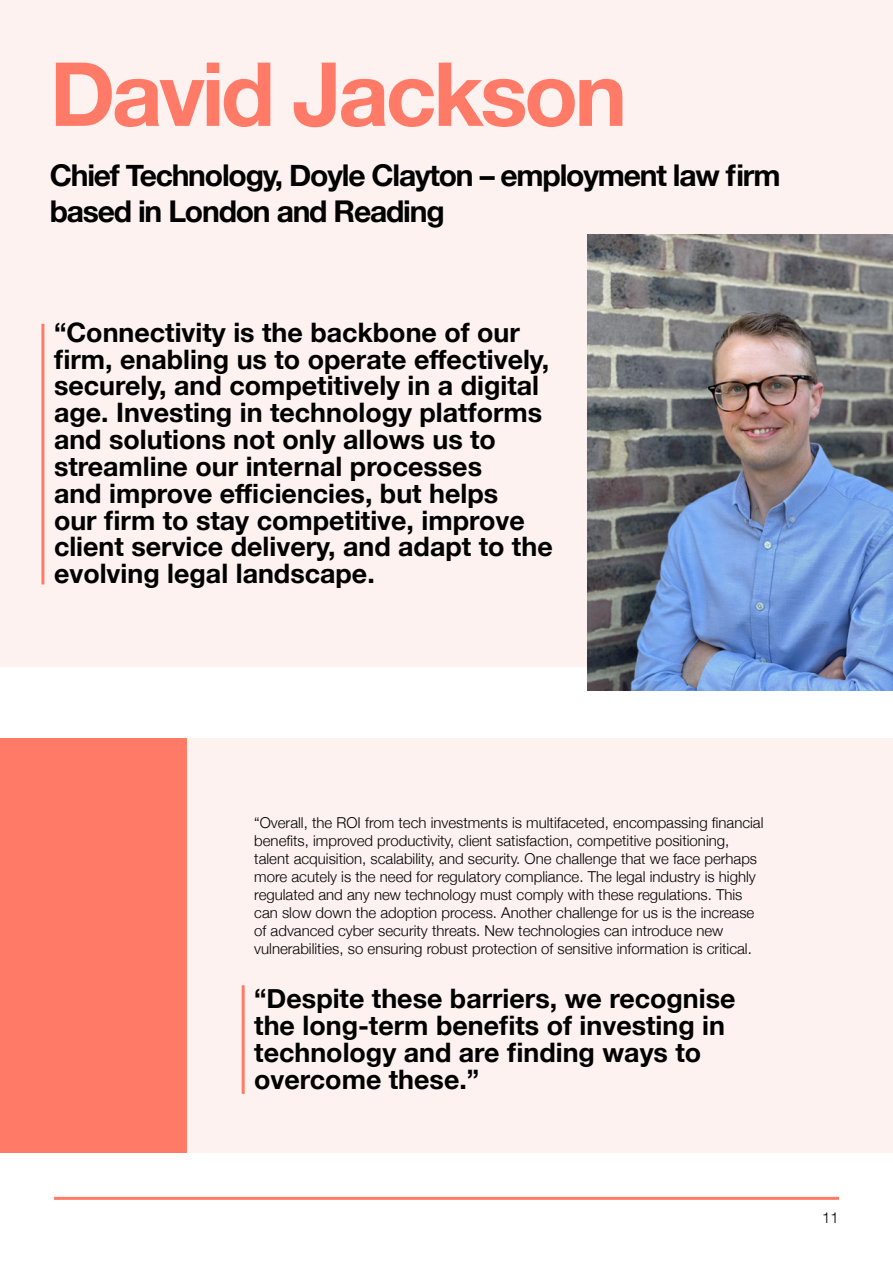
<style>
.page{position:relative;width:893px;height:1263px;background:#fff}
.page>*{position:absolute;margin:0;border:0;box-sizing:border-box;transform-origin:0 0}
.t1{font:700 88.5px "Helvetica Neue";letter-spacing:-.04em;color:#ff7b67}
.t2{font:700 30px/36px "Helvetica Neue";letter-spacing:-.04em;color:#000}
.t3{font:700 26.85px/26.8px "Helvetica Neue";color:#000}
.t4{font:300 15px/18px "Helvetica Neue";color:#000}
</style>
<div class="page">
<div style="left:133px;top:738px;width:760px;height:414px;background:#fdf2f0"></div>
<div style="left:0;top:0;width:893px;height:666px;background:#fdf2f0"></div>
<div style="left:0;top:738px;width:187px;height:414px;background:#ff7b67"></div>
<img style="left:587px;top:234px;width:306px;height:456px">
<hr style="left:54px;top:1197px;width:785px;height:3px;background:#ff7b67">
<hr style="left:41px;top:324px;width:3px;height:260px;background:#ff7b67">
<hr style="left:242px;top:985px;width:3px;height:109px;background:#ff7b67">
<h1 class="t1" style="left:50px;top:25px;width:579px">David Jackson</h1>
<h2 class="t2" style="left:50px;top:158px;width:732px">Chief Technology, Doyle Clayton – employment law firm based in London and Reading</h2>
<p class="t3" style="left:54px;top:319px;width:500px">“Connectivity is the backbone of our firm, enabling us to operate effectively, securely, and competitively in a digital age. Investing in technology platforms and solutions not only allows us to streamline our internal processes<br>and improve efficiencies, but helps<br>our firm to stay competitive, improve client service delivery, and adapt to the evolving legal landscape.</p>
<p class="t4" style="left:254px;top:813px;width:511px">“Overall, the ROI from tech investments is multifaceted, encompassing financial benefits, improved productivity, client satisfaction, competitive positioning, talent acquisition, scalability, and security. One challenge that we face perhaps more acutely is the need for regulatory compliance. The legal industry is highly regulated and any new technology must comply with these regulations. This can slow down the adoption process. Another challenge for us is the increase of advanced cyber security threats. New technologies can introduce new vulnerabilities, so ensuring robust protection of sensitive information is critical.</p>
<h3 class="t3" style="left:254px;top:986px;width:483px">“Despite these barriers, we recognise the long-term benefits of investing in technology and are finding ways to overcome these.”</h3>
<p class="t4" style="left:822px;top:1208px;width:18px">11</p>
</div>
